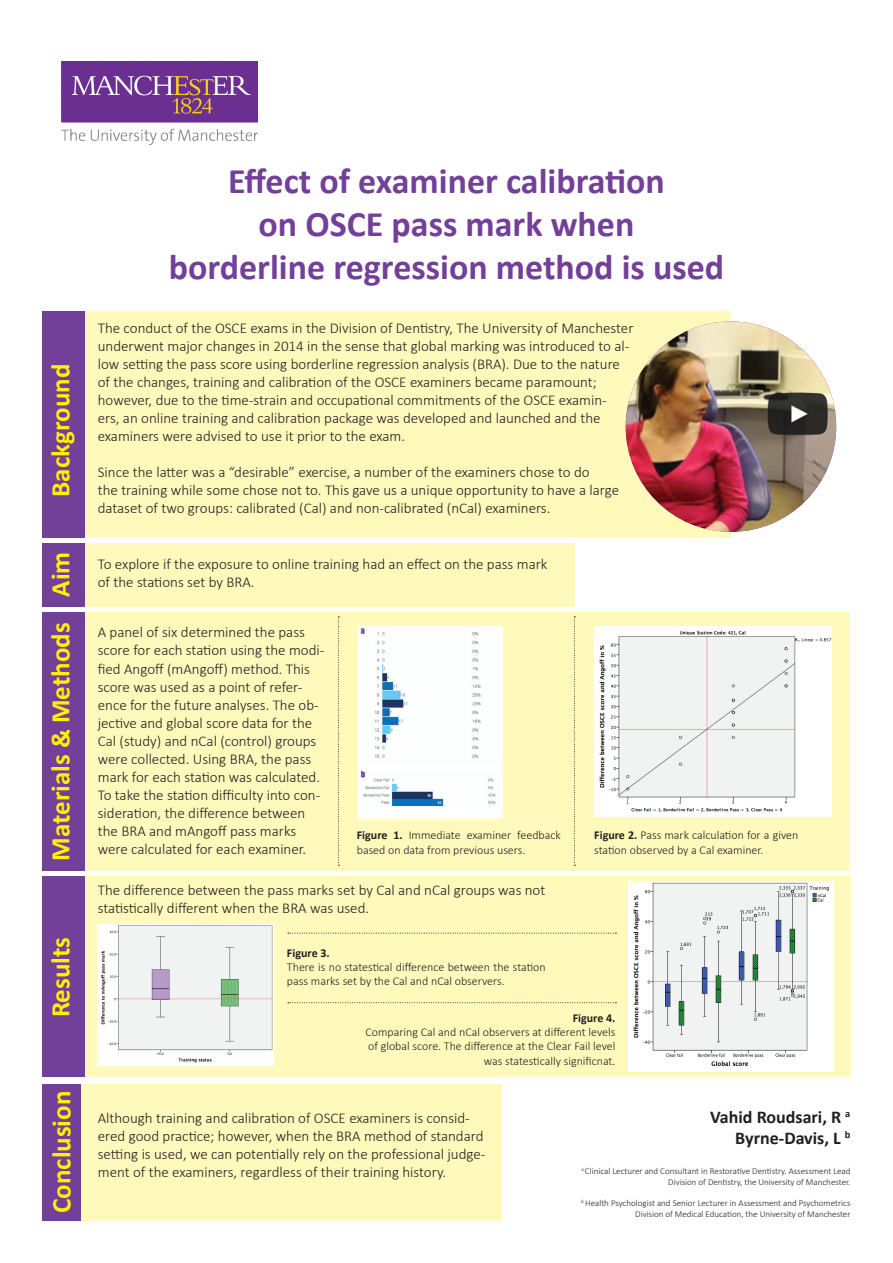
<style>
.page{position:relative;width:893px;height:1263px;background:#fff}
.page>*{position:absolute;margin:0;border:0;box-sizing:border-box;transform-origin:0 0}
.t1{font:700 36px/43.2px "Calibri";color:#723f99;text-align:center}
.t2{font:700 27px "Calibri";color:#fff101}
.t3{font:700 18px/21.6px "Calibri";color:#231f20;text-align:right}
.t4{font:300 15px/18px "Calibri";color:#231f20}
.t5{font:300 12px/14.4px "Calibri";color:#231f20}
.t6{font:700 12px "Calibri";color:#231f20}
.t7{font:300 9px/10.8px "Calibri";color:#231f20;text-align:right}
.s1{font-weight:700}
</style>
<div class="page">
<img style="left:62px;top:62px;width:195px;height:82px">
<div style="left:77px;top:311px;width:654px;height:226px;background:#fff9bb"></div>
<div style="left:43px;top:311px;width:42px;height:226px;background:#723f99"></div>
<div style="left:77px;top:543px;width:498px;height:63px;background:#fff9bb"></div>
<div style="left:43px;top:543px;width:42px;height:63px;background:#723f99"></div>
<img style="left:626px;top:321px;width:210px;height:211px;border-radius:105px">
<div style="left:81px;top:1084px;width:421px;height:136px;background:#fff9bb"></div>
<div style="left:43px;top:1084px;width:38px;height:136px;background:#723f99"></div>
<div style="left:43px;top:612px;width:807px;height:258px;background:#fff9bb"></div>
<div style="left:43px;top:612px;width:42px;height:258px;background:#723f99"></div>
<img style="left:358px;top:626px;width:144px;height:192px">
<img style="left:594px;top:626px;width:238px;height:190px">
<svg style="left:338px;top:616px;width:1px;height:250px"></svg>
<svg style="left:574px;top:616px;width:1px;height:250px"></svg>
<div style="left:77px;top:876px;width:773px;height:201px;background:#fff9bb"></div>
<div style="left:43px;top:876px;width:42px;height:201px;background:#723f99"></div>
<img style="left:98px;top:925px;width:176px;height:140px">
<img style="left:629px;top:882px;width:205px;height:190px">
<svg style="left:288px;top:933px;width:328px;height:1px"></svg>
<svg style="left:288px;top:1002px;width:328px;height:1px"></svg>
<h2 class="t2" style="left:43px;top:497px;width:134px;rotate:-90deg">Background</h2>
<h1 class="t1" style="left:169px;top:159px;width:557px">Effect of examiner calibration<br>on OSCE pass mark when<br>borderline regression method is used</h1>
<p class="t4" style="left:98px;top:318px;width:537px">The conduct of the OSCE exams in the Division of Dentistry, The University of Manchester underwent major changes in 2014 in the sense that global marking was introduced to al&shy;low setting the pass score using borderline regression analysis (BRA). Due to the nature of the changes, training and calibration of the OSCE examiners became paramount; however, due to the time-strain and occupational commitments of the OSCE examin-<br>ers, an online training and calibration package was developed and launched and the examiners were advised to use it prior to the exam.</p>
<p class="t4" style="left:98px;top:462px;width:523px">Since the latter was a “desirable” exercise, a number of the examiners chose to do<br>the training while some chose not to. This gave us a unique opportunity to have a large dataset of two groups: calibrated (Cal) and non-calibrated (nCal) examiners.</p>
<h2 class="t2" style="left:43px;top:596px;width:46px;rotate:-90deg">Aim</h2>
<p class="t4" style="left:98px;top:554px;width:451px">To explore if the exposure to online training had an effect on the pass mark of the stations set by BRA.</p>
<h2 class="t2" style="left:43px;top:861px;width:240px;rotate:-90deg">Materials &amp; Methods</h2>
<p class="t4" style="left:98px;top:623px;width:228px">A panel of six determined the pass score for each station using the modi&shy;fied Angoff (mAngoff) method. This score was used as a point of refer&shy;ence for the future analyses. The ob&shy;jective and global score data for the Cal (study) and nCal (control) groups were collected. Using BRA, the pass mark for each station was calculated.<br>To take the station difficulty into con&shy;sideration, the difference between the BRA and mAngoff pass marks were calculated for each examiner.</p>
<p class="t5" style="left:357px;top:827px;width:206px"><span class="s1">Figure 1.</span> Immediate examiner feedback based on data from previous users.</p>
<p class="t5" style="left:594px;top:827px;width:206px"><span class="s1">Figure 2.</span> Pass mark calculation for a given station observed by a Cal examiner.</p>
<h2 class="t2" style="left:43px;top:1017px;width:82px;rotate:-90deg">Results</h2>
<h2 class="t2" style="left:44px;top:1213px;width:124px;rotate:-90deg">Conclusion</h2>
<p class="t4" style="left:98px;top:880px;width:449px">The difference between the pass marks set by Cal and nCal groups was not statistically different when the BRA was used.</p>
<p class="t6" style="left:287px;top:945px;width:44px">Figure 3.</p>
<p class="t5" style="left:287px;top:959px;width:260px">There is no statestical difference between the station pass marks set by the Cal and nCal observers.</p>
<p class="t6" style="left:573px;top:1010px;width:44px">Figure 4.</p>
<p class="t5" style="left:365px;top:1024px;width:252px;text-align:right">Comparing Cal and nCal observers at different levels of global score. The difference at the Clear Fail level was statestically significnat.</p>
<p class="t4" style="left:98px;top:1108px;width:389px">Although training and calibration of OSCE examiners is consid&shy;ered good practice; however, when the BRA method of standard setting is used, we can potentially rely on the professional judge&shy;ment of the examiners, regardless of their training history.</p>
<p class="t3" style="left:710px;top:1106px;width:142px">Vahid Roudsari, R <sup>a<br></sup>Byrne-Davis, L <sup>b</sup></p>
<p class="t7" style="left:581px;top:1165px;width:271px"><sup>a</sup> Clinical Lecturer and Consultant in Restorative Dentistry. Assessment Lead<br>Division of Dentistry, the University of Manchester.</p>
<p class="t7" style="left:581px;top:1197px;width:271px"><sup>b</sup> Health Psychologist and Senior Lecturer in Assessment and Psychometrics<br>Division of Medical Education, the University of Manchester</p>
</div>
